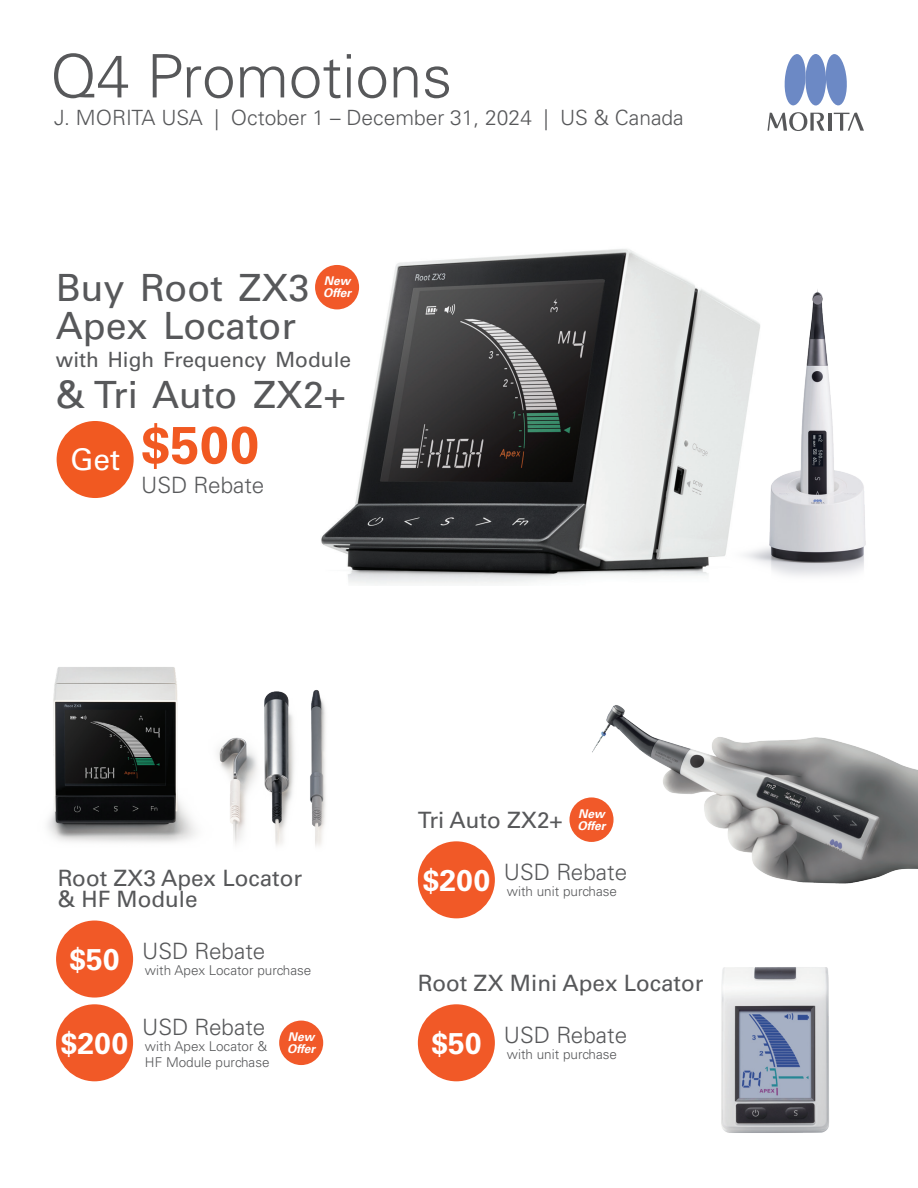
<style>
.page{position:relative;width:918px;height:1188px;background:#fff}
.page>*{position:absolute;margin:0;border:0;box-sizing:border-box;transform-origin:0 0}
.t1{font:300 60px "Univers LT Std";color:#57585a}
.t2{font:700 52.5px "Univers LT Std";color:#f15921}
.t3{font:37.5px/37.5px "Univers LT Std";color:#57585a}
.t4{font:700 30px "Univers LT Std";color:#fff}
.t5{font:30px "Univers LT Std";color:#fff}
.t6{font:22.5px/21px "Univers LT Std";color:#57585a}
.t7{font:300 22.5px "Univers LT Std";color:#57585a}
.t8{font:300 22.5px "Univers LT Std";color:#595a5c}
.t9{font:300 21px "Univers LT Std";color:#57585a}
.t10{font:21px "Univers LT Std";color:#57585a}
.t11{font:300 13.5px/16.2px "Univers LT Std";color:#57585a}
.t12{font:italic 700 12px/12px "Univers LT Std";color:#fff}
.s1{font-weight:700;font-size:30px;color:#fff}
</style>
<div class="page">
<img style="left:315px;top:249px;width:377px;height:335px">
<img style="left:721px;top:967px;width:108px;height:166px">
<img style="left:47px;top:667px;width:279px;height:179px">
<img style="left:574px;top:705px;width:344px;height:179px">
<img style="left:692px;top:283px;width:174px;height:293px">
<div style="left:56px;top:921px;width:77px;height:77px;background:#f15927;border-radius:50%"></div>
<div style="left:57px;top:421px;width:77px;height:77px;background:#f15921;border-radius:50%"></div>
<div style="left:418px;top:841px;width:77px;height:77px;background:#f15927;border-radius:50%"></div>
<div style="left:418px;top:1004px;width:77px;height:77px;background:#f15927;border-radius:50%"></div>
<div style="left:569px;top:797px;width:45px;height:45px;background:#f15929;border-radius:50%"></div>
<div style="left:56px;top:1004px;width:77px;height:77px;background:#f15927;border-radius:50%"></div>
<div style="left:279px;top:1021px;width:44px;height:44px;background:#f15929;border-radius:50%"></div>
<div style="left:315px;top:265px;width:44px;height:44px;background:#f15929;border-radius:50%"></div>
<svg style="left:784px;top:54px;width:23px;height:52px"></svg>
<div style="left:805px;top:54px;width:21px;height:52px;background:#6c89c5;border-radius:50%"></div>
<svg style="left:825px;top:54px;width:22px;height:52px"></svg>
<svg style="left:834px;top:113px;width:30px;height:18px"></svg>
<hr style="left:828px;top:113px;width:3px;height:18px;background:#57585a">
<svg style="left:767px;top:112px;width:57px;height:19px"></svg>
<h1 class="t1" style="left:50px;top:40px;width:404px">Q4 Promotions</h1>
<h3 class="t9" style="left:54px;top:105px;width:631px">J. MORITA USA | October 1 – December 31, 2024 | US &amp; Canada</h3>
<h3 class="t3" style="left:56px;top:269px;width:255px">Buy Root ZX3<br>Apex Locator</h3>
<h3 class="t10" style="left:56px;top:348px;width:297px">with High Frequency Module</h3>
<h3 class="t3" style="left:56px;top:376px;width:291px">&amp; Tri Auto ZX2+</h3>
<p class="t12" style="left:323px;top:275px;width:29px">New<br>Offer</p>
<h3 class="t5" style="left:70px;top:442px;width:52px">Get</h3>
<h2 class="t2" style="left:141px;top:414px;width:119px">$500</h2>
<h3 class="t8" style="left:141px;top:472px;width:125px">USD Rebate</h3>
<h3 class="t6" style="left:58px;top:868px;width:246px">Root ZX3 Apex Locator &amp; HF Module</h3>
<h3 class="t7" style="left:70px;top:937px;width:197px"><span class="s1">$50</span> USD Rebate</h3>
<p class="t11" style="left:145px;top:963px;width:168px">with Apex Locator purchase</p>
<h3 class="t4" style="left:61px;top:1026px;width:69px">$200</h3>
<h3 class="t7" style="left:142px;top:1013px;width:125px">USD Rebate</h3>
<p class="t11" style="left:145px;top:1038px;width:126px">with Apex Locator &amp;<br>HF Module purchase</p>
<p class="t12" style="left:287px;top:1031px;width:29px">New<br>Offer</p>
<p class="t12" style="left:578px;top:808px;width:29px">New<br>Offer</p>
<h3 class="t6" style="left:418px;top:810px;width:146px">Tri Auto ZX2+</h3>
<h3 class="t7" style="left:423px;top:858px;width:206px"><span class="s1">$200</span> USD Rebate</h3>
<p class="t11" style="left:507px;top:883px;width:112px">with unit purchase</p>
<h3 class="t6" style="left:418px;top:972px;width:287px">Root ZX Mini Apex Locator</h3>
<h3 class="t7" style="left:431px;top:1021px;width:197px"><span class="s1">$50</span> USD Rebate</h3>
<p class="t11" style="left:507px;top:1046px;width:112px">with unit purchase</p>
</div>
